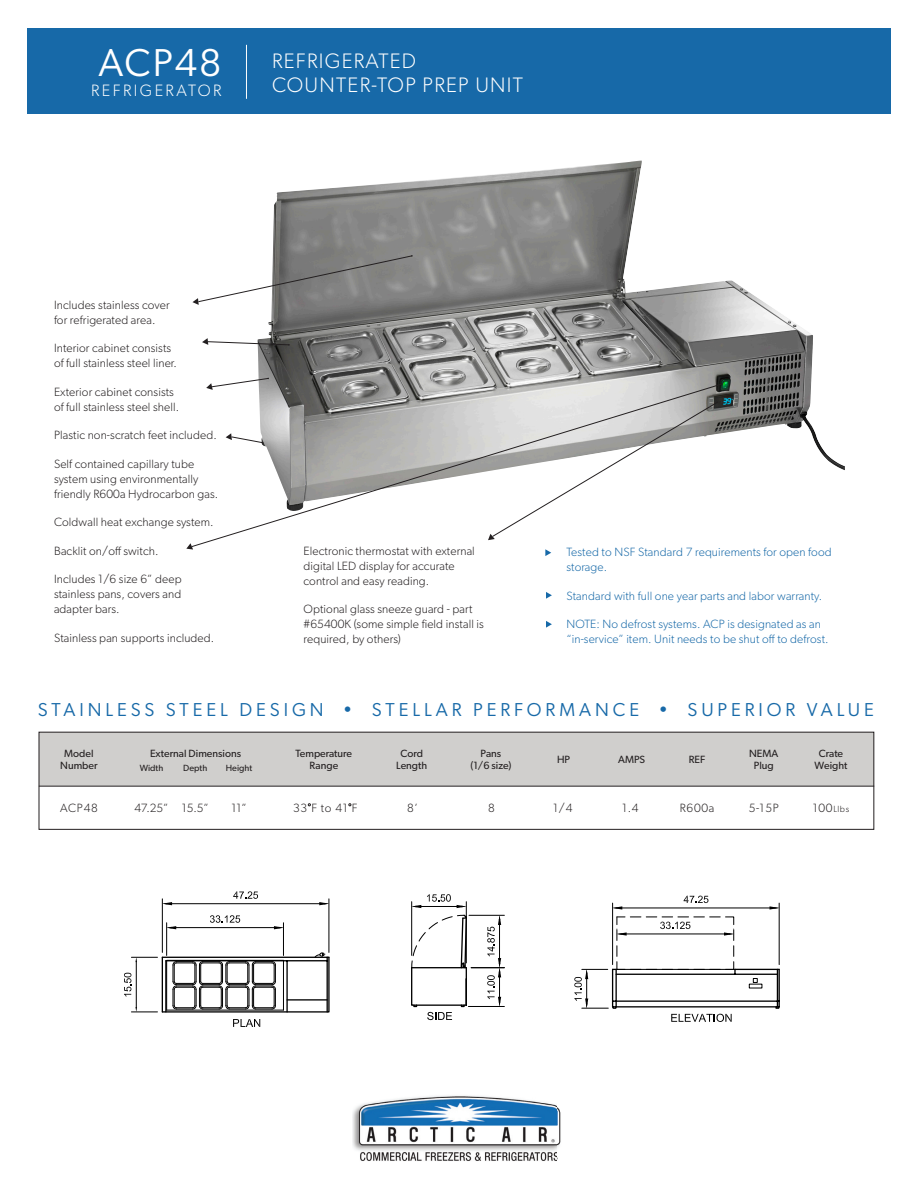
<style>
.page{position:relative;width:918px;height:1188px;background:#fff}
.page>*{position:absolute;margin:0;border:0;box-sizing:border-box;transform-origin:0 0}
.t1{font:39px "Gibson";letter-spacing:.05em;color:#fff}
.t2{font:300 21px "Gibson";letter-spacing:.06em;color:#fff}
.t3{font:18.75px "Gibson";letter-spacing:.21em;color:#1769a8}
.t4{font:300 16.5px "Gibson";letter-spacing:.15em;color:#fff}
.t5{font:300 12px/15px "Gibson";letter-spacing:.01em;color:#231f20}
.t6{font:300 12px/15px "Gibson";letter-spacing:.01em;color:#1769a8}
.t7{font:10.5px "Gibson";color:#231f20}
.t8{font:9px "Gibson";color:#231f20}
.t9{font:300 9px "Gibson";color:#231f20}
.s1{font-size:12px}
</style>
<div class="page">
<div style="left:27px;top:28px;width:864px;height:86px;background:#1769a8"></div>
<img style="left:353px;top:1096px;width:208px;height:65px">
<img style="left:258px;top:162px;width:587px;height:308px">
<hr style="left:246px;top:45px;width:1px;height:54px;background:#fff">
<svg style="left:546px;top:592px;width:6px;height:7px"></svg>
<svg style="left:546px;top:621px;width:6px;height:7px"></svg>
<svg style="left:545px;top:549px;width:6px;height:7px"></svg>
<svg style="left:202px;top:338px;width:88px;height:8px"></svg>
<svg style="left:210px;top:378px;width:59px;height:6px"></svg>
<svg style="left:186px;top:543px;width:7px;height:7px"></svg>
<svg style="left:191px;top:384px;width:531px;height:163px"></svg>
<svg style="left:192px;top:255px;width:221px;height:50px"></svg>
<svg style="left:488px;top:401px;width:230px;height:139px"></svg>
<div style="left:39px;top:732px;width:835px;height:54px;background:#d0cfcd"></div>
<div style="left:39px;top:732px;width:835px;height:98px;border:1px solid #231f20"></div>
<hr style="left:39px;top:786px;width:835px;height:1px;background:#231f20">
<hr style="left:329px;top:899px;width:1px;height:53px;background:#000">
<hr style="left:162px;top:899px;width:1px;height:53px;background:#000">
<hr style="left:167px;top:903px;width:157px;height:1px;background:#000">
<svg style="left:233px;top:891px;width:25px;height:8px"></svg>
<svg style="left:233px;top:1019px;width:27px;height:8px"></svg>
<svg style="left:319px;top:902px;width:10px;height:3px"></svg>
<svg style="left:162px;top:902px;width:10px;height:3px"></svg>
<hr style="left:283px;top:923px;width:1px;height:32px;background:#000">
<hr style="left:166px;top:923px;width:1px;height:32px;background:#000">
<hr style="left:172px;top:927px;width:107px;height:1px;background:#000">
<svg style="left:274px;top:926px;width:9px;height:3px"></svg>
<svg style="left:167px;top:926px;width:9px;height:3px"></svg>
<svg style="left:210px;top:915px;width:30px;height:8px"></svg>
<svg style="left:124px;top:952px;width:206px;height:61px"></svg>
<hr style="left:468px;top:1006px;width:36px;height:1px;background:#000">
<hr style="left:471px;top:967px;width:33px;height:1px;background:#000">
<hr style="left:469px;top:915px;width:35px;height:1px;background:#000">
<svg style="left:411px;top:894px;width:56px;height:126px"></svg>
<svg style="left:487px;top:915px;width:14px;height:91px"></svg>
<hr style="left:779px;top:969px;width:1px;height:38px;background:#000">
<hr style="left:777px;top:969px;width:1px;height:38px;background:#000">
<hr style="left:613px;top:1006px;width:166px;height:2px;background:#000">
<hr style="left:613px;top:1000px;width:166px;height:2px;background:#000">
<hr style="left:735px;top:969px;width:44px;height:1px;background:#000">
<hr style="left:616px;top:974px;width:161px;height:1px;background:#000">
<svg style="left:753px;top:978px;width:5px;height:5px"></svg>
<hr style="left:779px;top:903px;width:1px;height:62px;background:#000">
<hr style="left:612px;top:903px;width:1px;height:62px;background:#000">
<hr style="left:617px;top:908px;width:157px;height:1px;background:#000">
<svg style="left:684px;top:896px;width:24px;height:7px"></svg>
<svg style="left:613px;top:906px;width:9px;height:4px"></svg>
<svg style="left:770px;top:906px;width:9px;height:4px"></svg>
<svg style="left:574px;top:946px;width:162px;height:76px"></svg>
<hr style="left:622px;top:934px;width:107px;height:1px;background:#000">
<svg style="left:710px;top:916px;width:25px;height:24px"></svg>
<svg style="left:616px;top:917px;width:88px;height:23px"></svg>
<p class="t1" style="left:99px;top:39px;width:124px">ACP48</p>
<p class="t4" style="left:91px;top:80px;width:132px">REFRIGERATOR</p>
<p class="t2" style="left:272px;top:48px;width:146px">REFRIGERATED</p>
<p class="t2" style="left:272px;top:72px;width:253px">COUNTER-TOP PREP UNIT</p>
<p class="t5" style="left:54px;top:297px;width:117px">Includes stainless cover for refrigerated area.</p>
<p class="t5" style="left:54px;top:341px;width:124px">Interior cabinet consists of full stainless steel liner.</p>
<p class="t5" style="left:54px;top:384px;width:127px">Exterior cabinet consists of full stainless steel shell.</p>
<p class="t5" style="left:54px;top:428px;width:164px">Plastic non-scratch feet included.</p>
<p class="t5" style="left:54px;top:456px;width:166px">Self contained capillary tube system using environmentally friendly R600a Hydrocarbon gas.</p>
<p class="t5" style="left:54px;top:515px;width:161px">Coldwall heat exchange system.</p>
<p class="t5" style="left:54px;top:543px;width:106px">Backlit on/off switch.</p>
<p class="t5" style="left:54px;top:572px;width:129px;text-align:justify">Includes 1/6 size 6” deep stainless pans, covers and adapter bars.</p>
<p class="t5" style="left:54px;top:630px;width:162px">Stainless pan supports included.</p>
<p class="t5" style="left:304px;top:543px;width:173px">Electronic thermostat with external digital LED display for accurate control and easy reading.</p>
<p class="t5" style="left:304px;top:601px;width:182px">Optional glass sneeze guard - part #65400K (some simple field install is required, by others)</p>
<p class="t6" style="left:566px;top:544px;width:267px">Tested to NSF Standard 7 requirements for open food storage.</p>
<p class="t6" style="left:566px;top:588px;width:257px">Standard with full one year parts and labor warranty.</p>
<p class="t6" style="left:566px;top:616px;width:264px">NOTE: No defrost systems. ACP is designated as an “in-service” item. Unit needs to be shut off to defrost.</p>
<p class="t3" style="left:38px;top:698px;width:838px">STAINLESS STEEL DESIGN • STELLAR PERFORMANCE • SUPERIOR VALUE</p>
<p class="t7" style="left:64px;top:747px;width:31px">Model</p>
<p class="t7" style="left:60px;top:759px;width:39px">Number</p>
<p class="t5" style="left:60px;top:800px;width:39px">ACP48</p>
<p class="t5" style="left:293px;top:800px;width:66px">33 F to 41 F</p>
<p class="t5" style="left:407px;top:800px;width:12px">8’</p>
<p class="t5" style="left:488px;top:800px;width:8px">8</p>
<p class="t5" style="left:553px;top:800px;width:21px">1/4</p>
<p class="t5" style="left:622px;top:800px;width:18px">1.4</p>
<p class="t5" style="left:680px;top:800px;width:36px">R600a</p>
<p class="t5" style="left:749px;top:800px;width:32px">5-15P</p>
<p class="t9" style="left:813px;top:804px;width:38px"><span class="s1">100</span>Llbs</p>
<p class="t7" style="left:400px;top:747px;width:24px">Cord</p>
<p class="t7" style="left:396px;top:759px;width:32px">Length</p>
<p class="t7" style="left:819px;top:747px;width:26px">Crate</p>
<p class="t7" style="left:815px;top:759px;width:34px">Weight</p>
<p class="t7" style="left:749px;top:747px;width:31px">NEMA</p>
<p class="t7" style="left:754px;top:759px;width:21px">Plug</p>
<p class="t7" style="left:296px;top:747px;width:58px">Temperature</p>
<p class="t7" style="left:310px;top:759px;width:30px">Range</p>
<p class="t7" style="left:480px;top:747px;width:22px">Pans</p>
<p class="t7" style="left:470px;top:759px;width:43px">(1/6 size)</p>
<p class="t7" style="left:150px;top:747px;width:92px">External Dimensions</p>
<p class="t8" style="left:140px;top:763px;width:25px">Width</p>
<p class="t8" style="left:183px;top:763px;width:26px">Depth</p>
<p class="t8" style="left:226px;top:763px;width:28px">Height</p>
<p class="t5" style="left:135px;top:800px;width:35px">47.25”</p>
<p class="t5" style="left:182px;top:800px;width:29px">15.5”</p>
<p class="t5" style="left:231px;top:800px;width:17px">11”</p>
<p class="t7" style="left:557px;top:753px;width:15px">HP</p>
<p class="t7" style="left:618px;top:753px;width:28px">AMPS</p>
<p class="t7" style="left:689px;top:753px;width:18px">REF</p>
</div>
